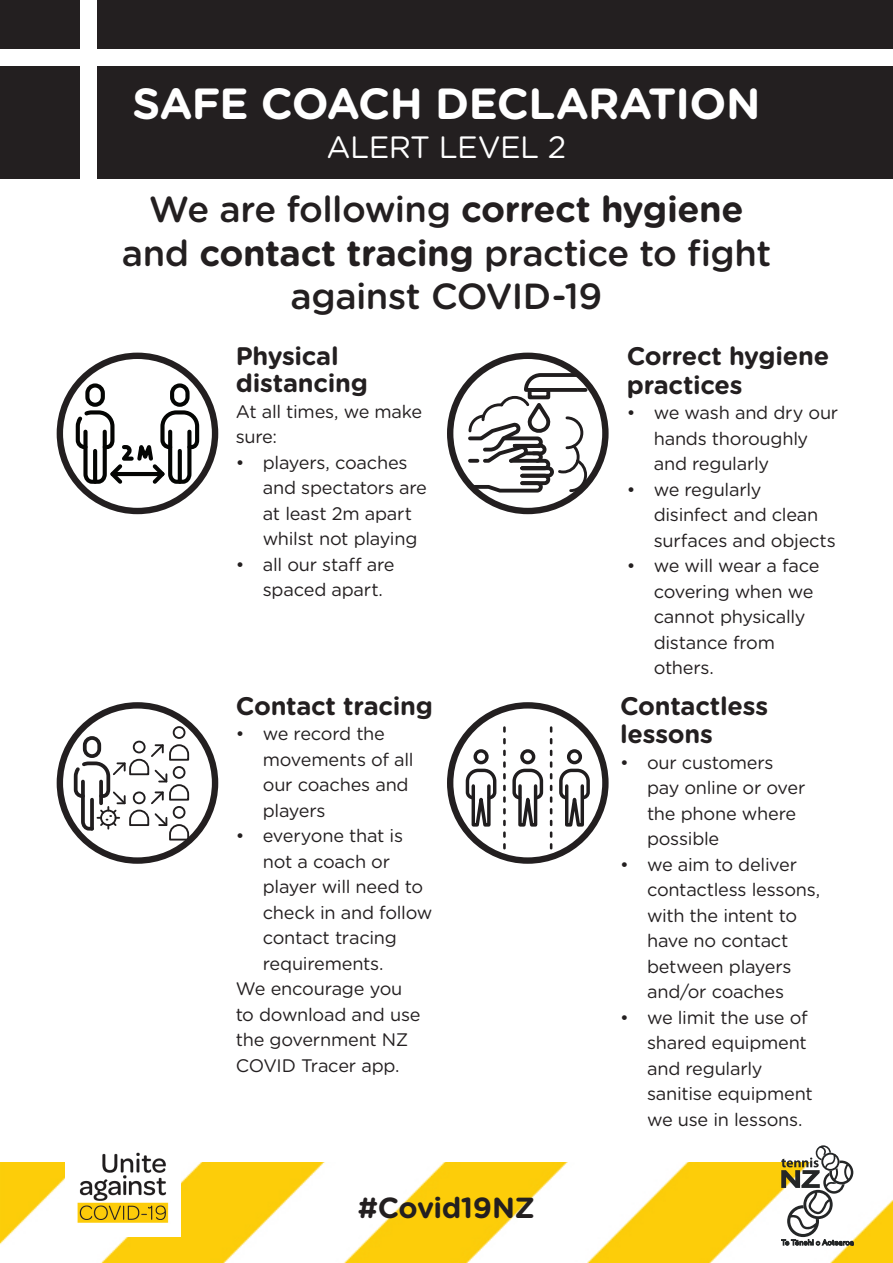
<style>
.page{position:relative;width:893px;height:1263px;background:#fff}
.page>*{position:absolute;margin:0;border:0;box-sizing:border-box;transform-origin:0 0}
.t1{font:700 43.5px "Gotham Rounded";letter-spacing:-.02em;color:#fff}
.t2{font:500 36.3px/43.5px "Gotham Rounded";letter-spacing:-.015em;color:#231f20;text-align:center}
.t3{font:30.9px "Gotham Rounded";letter-spacing:-.02em;color:#fff}
.t4{font:700 29.1px "Gotham Rounded";letter-spacing:-.015em;color:#231f20}
.t5{font:700 25.35px/28.5px "Gotham Rounded";letter-spacing:-.01em;color:#231f20}
.t6{font:18.15px/25.5px "Gotham Rounded";letter-spacing:-.015em;color:#231f20}
.s1{font-weight:700}
</style>
<div class="page">
<div style="left:0;top:0;width:893px;height:178px;background:#231f20"></div>
<div style="left:170px;top:383px;width:20px;height:24px;border:4px solid #040503;border-radius:8px"></div>
<div style="left:85px;top:383px;width:20px;height:24px;border:4px solid #040503;border-radius:8px"></div>
<svg style="left:74px;top:410px;width:127px;height:76px"></svg>
<svg style="left:93px;top:451px;width:4px;height:31px"></svg>
<div style="left:57px;top:353px;width:161px;height:161px;border:6px solid #231f20;border-radius:50%"></div>
<svg style="left:466px;top:371px;width:123px;height:123px"></svg>
<div style="left:447px;top:353px;width:162px;height:161px;border:6px solid #231f20;border-radius:50%"></div>
<div style="left:173px;top:726px;width:12px;height:13px;border:2px solid #201d1e;border-radius:50%"></div>
<div style="left:133px;top:741px;width:13px;height:12px;border:2px solid #201d1e;border-radius:50%"></div>
<div style="left:83px;top:736px;width:18px;height:22px;border:4px solid #201d1e;border-radius:7px"></div>
<svg style="left:72px;top:742px;width:118px;height:99px"></svg>
<div style="left:57px;top:702px;width:161px;height:162px;border:6px solid #231f20;border-radius:50%"></div>
<div style="left:473px;top:749px;width:16px;height:15px;border:3px solid #201d1e;border-radius:50%"></div>
<div style="left:567px;top:749px;width:15px;height:15px;border:3px solid #201d1e;border-radius:6px"></div>
<div style="left:520px;top:749px;width:15px;height:15px;border:3px solid #201d1e;border-radius:50%"></div>
<svg style="left:503px;top:727px;width:3px;height:4px"></svg>
<svg style="left:503px;top:739px;width:3px;height:4px"></svg>
<svg style="left:503px;top:751px;width:3px;height:4px"></svg>
<svg style="left:503px;top:844px;width:3px;height:4px"></svg>
<svg style="left:464px;top:763px;width:128px;height:73px"></svg>
<div style="left:447px;top:702px;width:162px;height:162px;border:6px solid #231f20;border-radius:50%"></div>
<div style="left:80px;top:0;width:16px;height:319px;background:#fff"></div>
<div style="left:0;top:49px;width:893px;height:16px;background:#fff"></div>
<img style="left:0;top:1162px;width:893px;height:101px">
<svg style="left:781px;top:1145px;width:72px;height:100px"></svg>
<img style="left:66px;top:1152px;width:114px;height:84px">
<h1 class="t1" style="left:132px;top:71px;width:629px">SAFE COACH DECLARATION</h1>
<h3 class="t3" style="left:327px;top:126px;width:241px">ALERT LEVEL 2</h3>
<h2 class="t2" style="left:122px;top:186px;width:651px">We are following <span class="s1">correct hygiene </span>and <span class="s1">contact tracing</span> practice to fight against COVID-19</h2>
<h3 class="t5" style="left:236px;top:342px;width:134px;line-height:27px">Physical distancing</h3>
<p class="t6" style="left:236px;top:398px;width:188px">At all times, we make sure:</p>
<p class="t6" style="left:263px;top:449px;width:166px;text-indent:-27px">• players, coaches and spectators are at least 2m apart whilst not playing</p>
<p class="t6" style="left:263px;top:551px;width:133px;text-indent:-27px">• all our staff are spaced apart.</p>
<h3 class="t5" style="left:627px;top:341px;width:204px">Correct hygiene practices</h3>
<p class="t6" style="left:654px;top:399px;width:186px;text-indent:-27px">• we wash and dry our hands thoroughly and regularly</p>
<p class="t6" style="left:654px;top:476px;width:184px;text-indent:-27px">• we regularly disinfect and clean surfaces and objects</p>
<p class="t6" style="left:654px;top:552px;width:167px;text-indent:-27px">• we will wear a face covering when we cannot physically distance from others.</p>
<h3 class="t5" style="left:236px;top:690px;width:199px">Contact tracing</h3>
<p class="t6" style="left:263px;top:720px;width:152px;text-indent:-27px">• we record the movements of all our coaches and players</p>
<p class="t6" style="left:236px;top:822px;width:169px">• everyone that is</p>
<p class="t6" style="left:263px;top:848px;width:129px">not a coach or</p>
<p class="t6" style="left:263px;top:873px;width:162px">player will need to</p>
<p class="t6" style="left:263px;top:899px;width:171px">check in and follow</p>
<p class="t6" style="left:263px;top:924px;width:136px">contact tracing</p>
<p class="t6" style="left:263px;top:950px;width:122px">requirements.</p>
<p class="t6" style="left:236px;top:975px;width:168px">We encourage you</p>
<p class="t6" style="left:236px;top:1001px;width:186px">to download and use</p>
<p class="t6" style="left:236px;top:1026px;width:174px">the government NZ</p>
<p class="t6" style="left:236px;top:1052px;width:165px">COVID Tracer app.</p>
<h3 class="t4" style="left:358px;top:1186px;width:179px">#Covid19NZ</h3>
<h3 class="t5" style="left:620px;top:690px;width:150px">Contactless lessons</h3>
<p class="t6" style="left:647px;top:749px;width:160px;text-indent:-27px">• our customers pay online or over the phone where possible</p>
<p class="t6" style="left:647px;top:851px;width:175px;text-indent:-27px">• we aim to deliver contactless lessons, with the intent to have no contact between players and/or coaches</p>
<p class="t6" style="left:647px;top:1004px;width:167px;text-indent:-27px">• we limit the use of shared equipment and regularly sanitise equipment we use in lessons.</p>
</div>
